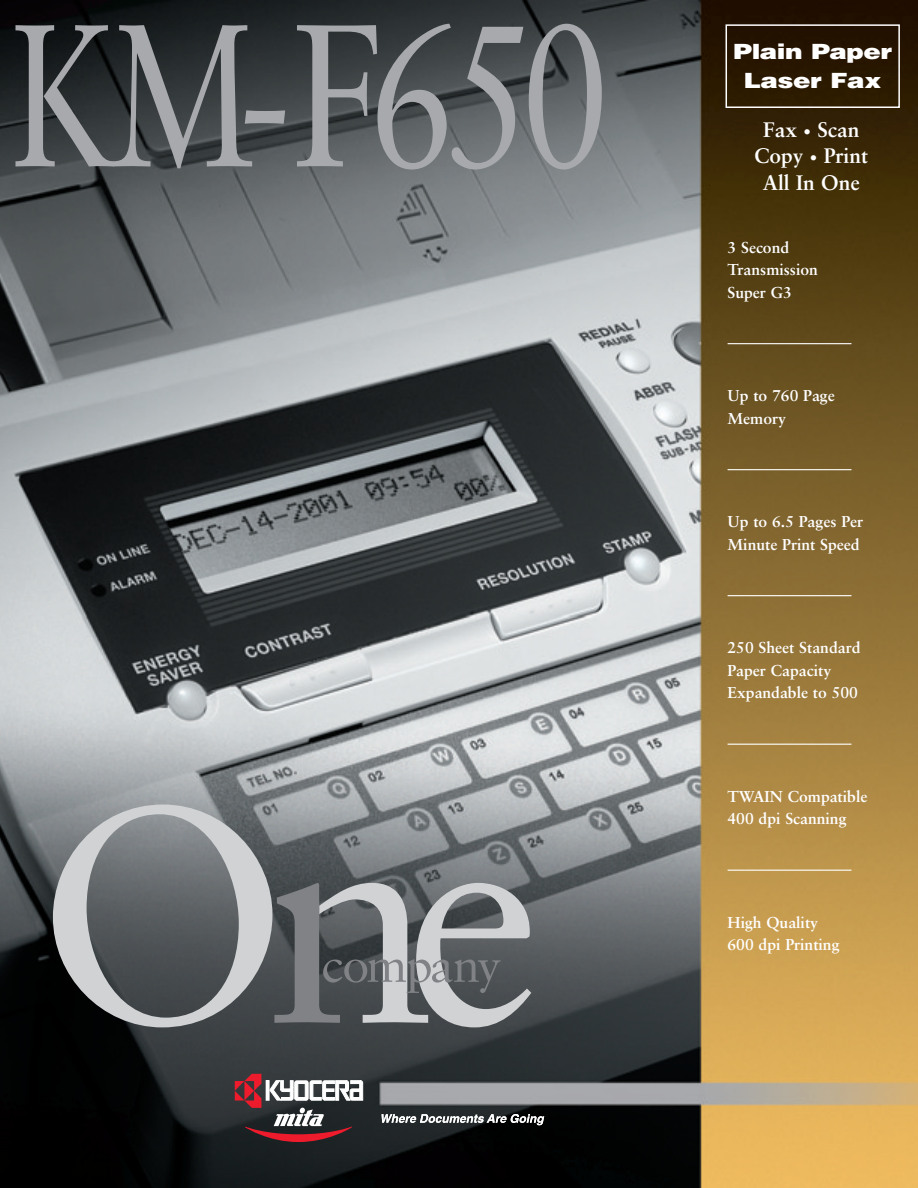
<style>
.page{position:relative;width:918px;height:1188px;background:#fff}
.page>*{position:absolute;margin:0;border:0;box-sizing:border-box;transform-origin:0 0}
.t1{font:202.5px "Sabon";letter-spacing:-.085em;color:#a8a9ad;scale:.72 1}
.t2{font:700 21px/26.2px "Sabon";color:#fff;text-align:center}
.t3{font:900 21px/28.5px "Helvetica";letter-spacing:-.02em;color:#fff;text-align:center;scale:1.25 1}
.t4{font:700 15.75px/22.5px "Sabon";color:#fff}
.s1{font-size:15px}
</style>
<div class="page">
<img style="left:0;top:0;width:918px;height:1188px">
<hr style="left:728px;top:343px;width:123px;height:1px;background:#fff">
<hr style="left:728px;top:469px;width:123px;height:1px;background:#fff">
<hr style="left:728px;top:595px;width:123px;height:1px;background:#fff">
<hr style="left:728px;top:744px;width:123px;height:1px;background:#fff">
<hr style="left:728px;top:870px;width:123px;height:1px;background:#fff">
<div style="left:726px;top:24px;width:174px;height:84px;border:2px solid #fff"></div>
<svg style="left:53px;top:804px;width:219px;height:223px;background:#7a7d80"></svg>
<svg style="left:274px;top:883px;width:257px;height:144px;background:#797c7f"></svg>
<svg style="left:382px;top:1114px;width:162px;height:11px"></svg>
<svg style="left:235px;top:1074px;width:128px;height:68px;background:#685357"></svg>
<h1 class="t1" style="left:12px;top:12px;width:833px">KM-F650</h1>
<h2 class="t3" style="left:733px;top:39px;width:129px">Plain Paper<br>Laser Fax</h2>
<h2 class="t2" style="left:754px;top:119px;width:115px">Fax <span class="s1">•</span> Scan<br>Copy <span class="s1">•</span> Print<br>All In One</h2>
<p class="t4" style="left:728px;top:237px;width:92px">3 Second<br>Transmission<br>Super G3</p>
<p class="t4" style="left:728px;top:386px;width:109px">Up to 760 Page<br>Memory</p>
<p class="t4" style="left:728px;top:512px;width:137px">Up to 6.5 Pages Per<br>Minute Print Speed</p>
<p class="t4" style="left:728px;top:638px;width:135px">250 Sheet Standard<br>Paper Capacity<br>Expandable to 500</p>
<p class="t4" style="left:728px;top:786px;width:141px">TWAIN Compatible<br>400 dpi Scanning</p>
<p class="t4" style="left:728px;top:912px;width:114px">High Quality<br>600 dpi Printing</p>
</div>
